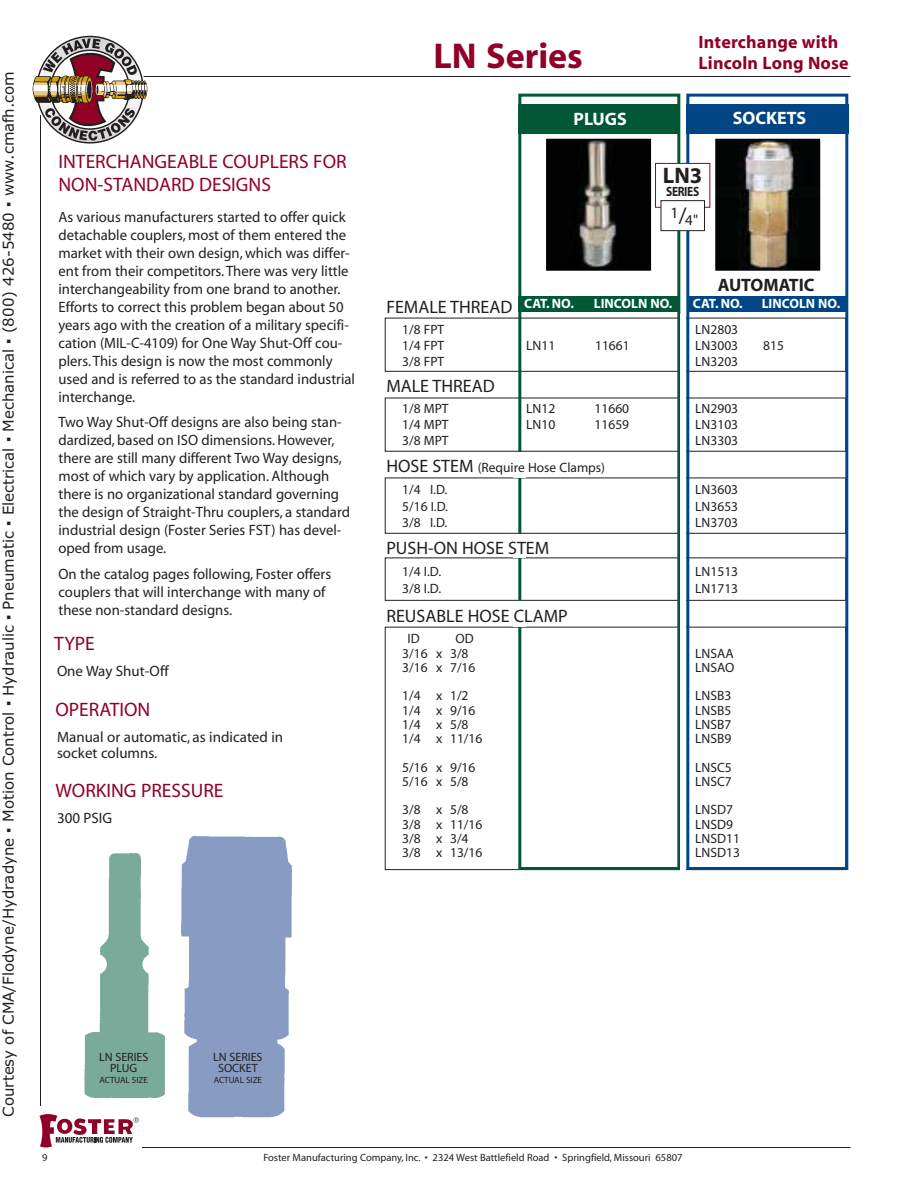
<style>
.page{position:relative;width:918px;height:1188px;background:#fff}
.page>*{position:absolute;margin:0;border:0;box-sizing:border-box;transform-origin:0 0}
.t1{font:700 36px "Myriad";color:#900027}
.t2{font:700 22.5px "Myriad";color:#231f20}
.t3{font:19.5px/23.4px "Myriad";color:#900027}
.t4{font:18px "Myriad";color:#231f20}
.t5{font:700 18px/20.9px "Myriad";letter-spacing:.01em;color:#900027}
.t6{font:700 18px "Myriad";color:#fff}
.t7{font:700 18px "Myriad";color:#231f20}
.t8{font:15px/18px "Myriad";color:#231f20}
.t9{font:15px "Verdana";color:#231f20}
.t10{font:13.5px/14.2px "Myriad";color:#231f20}
.t11{font:700 13.5px "Myriad";color:#fff}
.t12{font:700 13.5px "Myriad";letter-spacing:-.03em;color:#231f20;scale:.85 1}
.t13{font:12px/11.2px "Myriad";color:#231f20;text-align:center}
.t14{font:10.5px "Myriad";color:#231f20}
.t15{font:9px "Myriad";color:#231f20}
.s1{font-size:22.5px}
.s2{font-size:18px}
</style>
<div class="page">
<img style="left:84px;top:853px;width:81px;height:245px">
<img style="left:181px;top:835px;width:111px;height:283px">
<hr style="left:144px;top:76px;width:707px;height:1px;background:#231f20">
<hr style="left:40px;top:115px;width:1px;height:1033px;background:#231f20">
<hr style="left:40px;top:1147px;width:811px;height:1px;background:#231f20">
<svg style="left:32px;top:38px;width:115px;height:106px"></svg>
<div style="left:39px;top:1107px;width:102px;height:42px;background:#fff"></div>
<svg style="left:39px;top:1114px;width:100px;height:34px"></svg>
<svg style="left:384px;top:317px;width:460px;height:553px"></svg>
<div style="left:518px;top:104px;width:162px;height:29px;background:#005837"></div>
<div style="left:686px;top:104px;width:162px;height:29px;background:#004684"></div>
<div style="left:686px;top:94px;width:162px;height:776px;border:3px solid #004684"></div>
<div style="left:518px;top:94px;width:162px;height:776px;border:3px solid #005837"></div>
<div style="left:518px;top:296px;width:162px;height:16px;background:#005837"></div>
<div style="left:687px;top:296px;width:159px;height:16px;background:#004684"></div>
<div style="left:680px;top:314px;width:6px;height:595px;background:#fff"></div>
<img style="left:548px;top:140px;width:102px;height:129px">
<div style="left:545px;top:137px;width:108px;height:135px;border:2px solid #fff"></div>
<img style="left:717px;top:140px;width:102px;height:129px">
<div style="left:714px;top:137px;width:108px;height:135px;border:2px solid #fff"></div>
<div style="left:514px;top:452px;width:12px;height:25px;background:#fff"></div>
<div style="left:514px;top:534px;width:12px;height:24px;background:#fff"></div>
<div style="left:514px;top:601px;width:12px;height:25px;background:#fff"></div>
<div style="left:656px;top:164px;width:53px;height:43px;background:#fff"></div>
<div style="left:655px;top:163px;width:55px;height:45px;border:1px solid #900027"></div>
<div style="left:661px;top:201px;width:43px;height:29px;background:#fff"></div>
<div style="left:661px;top:200px;width:44px;height:31px;border:1px solid #231f20"></div>
<p class="t9" style="left:0;top:1117px;width:1047px;rotate:-90deg">Courtesy of CMA/Flodyne/Hydradyne - Motion Control - Hydraulic - Pneumatic - Electrical - Mechanical - (800) 426-5480 - www.cmafh.com</p>
<h1 class="t1" style="left:434px;top:42px;width:151px">LN Series</h1>
<p class="t5" style="left:699px;top:33px;width:152px">Interchange with<br>Lincoln Long Nose</p>
<h3 class="t3" style="left:59px;top:151px;width:290px">INTERCHANGEABLE COUPLERS FOR<br>NON-STANDARD DESIGNS</h3>
<p class="t8" style="left:59px;top:209px;width:298px">As various manufacturers started to offer quick detachable couplers, most of them entered the market with their own design, which was differ&shy;ent from their competitors. There was very little interchangeability from one brand to another.<br>Efforts to correct this problem began about 50 years ago with the creation of a military specifi&shy;cation (MIL-C-4109) for One Way Shut-Off cou&shy;plers. This design is now the most commonly used and is referred to as the standard industrial interchange.</p>
<p class="t8" style="left:59px;top:414px;width:293px">Two Way Shut-Off designs are also being stan&shy;dardized, based on ISO dimensions. However, there are still many different Two Way designs, most of which vary by application. Although there is no organizational standard governing the design of Straight-Thru couplers, a standard industrial design (Foster Series FST) has devel&shy;oped from usage.</p>
<p class="t8" style="left:59px;top:566px;width:274px">On the catalog pages following, Foster offers couplers that will interchange with many of these non-standard designs.</p>
<h3 class="t3" style="left:54px;top:633px;width:42px">TYPE</h3>
<p class="t8" style="left:57px;top:663px;width:113px">One Way Shut-Off</p>
<h3 class="t3" style="left:56px;top:700px;width:96px">OPERATION</h3>
<p class="t8" style="left:57px;top:730px;width:228px;line-height:15.8px">Manual or automatic, as indicated in socket columns.</p>
<h3 class="t3" style="left:56px;top:780px;width:169px">WORKING PRESSURE</h3>
<p class="t8" style="left:57px;top:810px;width:57px">300 PSIG</p>
<p class="t6" style="left:574px;top:112px;width:55px">PLUGS</p>
<h2 class="t2" style="left:663px;top:167px;width:41px">LN3</h2>
<p class="t12" style="left:666px;top:186px;width:40px">SERIES</p>
<p class="t8" style="left:671px;top:212px;width:29px"><sup>1</sup><span class="s1">/</span>4"</p>
<p class="t6" style="left:733px;top:112px;width:75px">SOCKETS</p>
<p class="t4" style="left:386px;top:300px;width:128px">FEMALE THREAD</p>
<p class="t7" style="left:718px;top:278px;width:98px">AUTOMATIC</p>
<p class="t11" style="left:524px;top:298px;width:51px">CAT. NO.</p>
<p class="t11" style="left:594px;top:298px;width:80px">LINCOLN NO.</p>
<p class="t11" style="left:693px;top:298px;width:51px">CAT. NO.</p>
<p class="t11" style="left:762px;top:298px;width:80px">LINCOLN NO.</p>
<p class="t10" style="left:402px;top:323px;width:44px">1/8 FPT</p>
<p class="t10" style="left:695px;top:323px;width:44px">LN2803</p>
<p class="t10" style="left:402px;top:339px;width:44px">1/4 FPT</p>
<p class="t10" style="left:526px;top:339px;width:31px">LN11</p>
<p class="t10" style="left:595px;top:339px;width:36px">11661</p>
<p class="t10" style="left:695px;top:339px;width:44px">LN3003</p>
<p class="t10" style="left:763px;top:339px;width:22px">815</p>
<p class="t10" style="left:402px;top:356px;width:44px">3/8 FPT</p>
<p class="t10" style="left:695px;top:356px;width:44px">LN3203</p>
<p class="t10" style="left:402px;top:402px;width:48px">1/8 MPT</p>
<p class="t10" style="left:526px;top:402px;width:31px">LN12</p>
<p class="t10" style="left:595px;top:402px;width:36px">11660</p>
<p class="t10" style="left:695px;top:402px;width:44px">LN2903</p>
<p class="t10" style="left:402px;top:418px;width:48px">1/4 MPT</p>
<p class="t10" style="left:526px;top:418px;width:31px">LN10</p>
<p class="t10" style="left:595px;top:418px;width:36px">11659</p>
<p class="t10" style="left:695px;top:418px;width:44px">LN3103</p>
<p class="t10" style="left:402px;top:435px;width:48px">3/8 MPT</p>
<p class="t10" style="left:695px;top:435px;width:44px">LN3303</p>
<p class="t4" style="left:386px;top:380px;width:110px">MALE THREAD</p>
<p class="t10" style="left:386px;top:461px;width:220px"><span class="s2">HOSE STEM</span> (Require Hose Clamps)</p>
<p class="t10" style="left:402px;top:484px;width:47px">1/4 I.D.</p>
<p class="t10" style="left:695px;top:484px;width:44px">LN3603</p>
<p class="t10" style="left:402px;top:500px;width:47px">5/16 I.D.</p>
<p class="t10" style="left:695px;top:500px;width:44px">LN3653</p>
<p class="t10" style="left:402px;top:516px;width:47px">3/8 I.D.</p>
<p class="t10" style="left:695px;top:516px;width:44px">LN3703</p>
<p class="t4" style="left:386px;top:542px;width:164px">PUSH-ON HOSE STEM</p>
<p class="t10" style="left:402px;top:566px;width:40px">1/4 I.D.</p>
<p class="t10" style="left:695px;top:566px;width:44px">LN1513</p>
<p class="t10" style="left:402px;top:582px;width:40px">3/8 I.D.</p>
<p class="t10" style="left:695px;top:582px;width:44px">LN1713</p>
<p class="t4" style="left:386px;top:609px;width:183px">REUSABLE HOSE CLAMP</p>
<p class="t10" style="left:402px;top:633px;width:73px;text-indent:53px">OD<br>3/16 x 3/8</p>
<p class="t10" style="left:408px;top:633px;width:14px">ID</p>
<p class="t10" style="left:695px;top:647px;width:40px">LNSAA</p>
<p class="t10" style="left:402px;top:661px;width:75px">3/16 x 7/16</p>
<p class="t10" style="left:695px;top:661px;width:41px">LNSAO</p>
<p class="t10" style="left:402px;top:690px;width:68px">1/4 x 1/2</p>
<p class="t10" style="left:695px;top:690px;width:38px">LNSB3</p>
<p class="t10" style="left:402px;top:704px;width:75px">1/4 x 9/16</p>
<p class="t10" style="left:695px;top:704px;width:38px">LNSB5</p>
<p class="t10" style="left:402px;top:718px;width:68px">1/4 x 5/8</p>
<p class="t10" style="left:695px;top:718px;width:38px">LNSB7</p>
<p class="t10" style="left:402px;top:733px;width:82px">1/4 x 11/16</p>
<p class="t10" style="left:695px;top:733px;width:38px">LNSB9</p>
<p class="t10" style="left:402px;top:761px;width:75px">5/16 x 9/16</p>
<p class="t10" style="left:695px;top:761px;width:38px">LNSC5</p>
<p class="t10" style="left:402px;top:775px;width:68px">5/16 x 5/8</p>
<p class="t10" style="left:695px;top:775px;width:38px">LNSC7</p>
<p class="t10" style="left:402px;top:804px;width:68px">3/8 x 5/8</p>
<p class="t10" style="left:695px;top:804px;width:39px">LNSD7</p>
<p class="t10" style="left:402px;top:818px;width:82px">3/8 x 11/16</p>
<p class="t10" style="left:695px;top:818px;width:39px">LNSD9</p>
<p class="t10" style="left:402px;top:832px;width:68px">3/8 x 3/4</p>
<p class="t10" style="left:695px;top:832px;width:46px">LNSD11</p>
<p class="t10" style="left:402px;top:847px;width:82px">3/8 x 13/16</p>
<p class="t10" style="left:695px;top:847px;width:46px">LNSD13</p>
<p class="t13" style="left:99px;top:1052px;width:51px">LN SERIES<br>PLUG</p>
<p class="t15" style="left:100px;top:1077px;width:50px">ACTUAL SIZE</p>
<p class="t13" style="left:213px;top:1052px;width:51px">LN SERIES<br>SOCKET</p>
<p class="t15" style="left:214px;top:1077px;width:50px">ACTUAL SIZE</p>
<p class="t14" style="left:42px;top:1153px;width:7px">9</p>
<p class="t14" style="left:263px;top:1154px;width:421px">Foster Manufacturing Company, Inc. • 2324 West Battlefield Road • Springfield, Missouri 65807</p>
</div>
